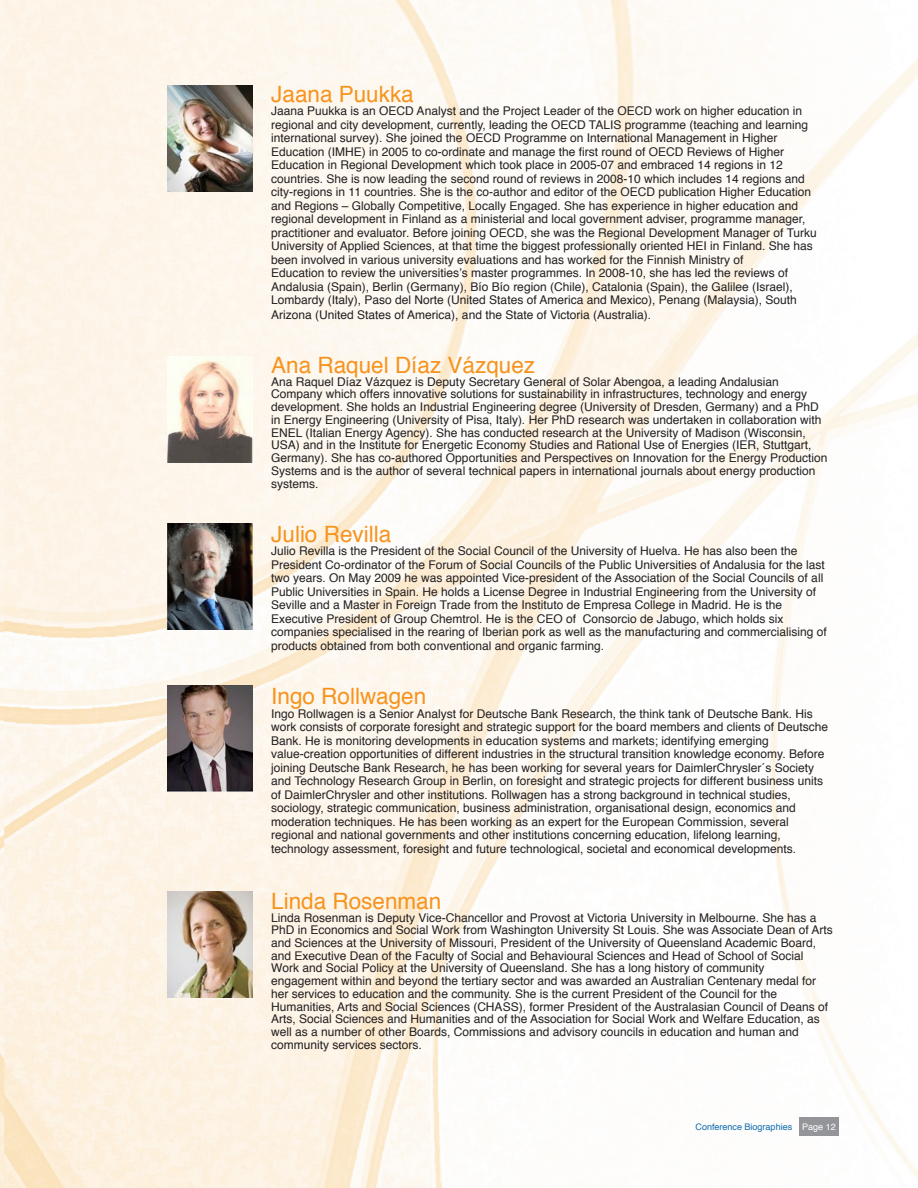
<style>
.page{position:relative;width:918px;height:1188px;background:#fff}
.page>*{position:absolute;margin:0;border:0;box-sizing:border-box;transform-origin:0 0}
.t1{font:22.5px "Helvetica";color:#f7931d}
.t2{font:12px/13.5px "Helvetica";color:#231f20}
.t3{font:9px "Helvetica";color:#0e69ad}
.s1{color:#fff}
</style>
<div class="page">
<img style="left:0;top:0;width:918px;height:1188px">
<div style="left:799px;top:1117px;width:40px;height:19px;background:#939598"></div>
<img style="left:168px;top:524px;width:85px;height:106px">
<img style="left:168px;top:685px;width:85px;height:106px">
<img style="left:168px;top:892px;width:85px;height:106px">
<img style="left:168px;top:85px;width:85px;height:107px">
<img style="left:168px;top:356px;width:85px;height:107px">
<h1 class="t1" style="left:271px;top:77px;width:144px">Jaana Puukka</h1>
<p class="t2" style="left:271px;top:105px;width:547px">Jaana Puukka is an OECD Analyst and the Project Leader of the OECD work on higher education in regional and city development, currently, leading the OECD TALIS programme (teaching and learning international survey). She joined the OECD Programme on International Management in Higher Education (IMHE) in 2005 to co-ordinate and manage the first round of OECD Reviews of Higher Education in Regional Development which took place in 2005-07 and embraced 14 regions in 12 countries. She is now leading the second round of reviews in 2008-10 which includes 14 regions and city-regions in 11 countries. She is the co-author and editor of the OECD publication Higher Education and Regions – Globally Competitive, Locally Engaged. She has experience in higher education and regional development in Finland as a ministerial and local government adviser, programme manager, practitioner and evaluator. Before joining OECD, she was the Regional Development Manager of Turku University of Applied Sciences, at that time the biggest professionally oriented HEI in Finland. She has been involved in various university evaluations and has worked for the Finnish Ministry of<br>Education to review the universities’s master programmes. In 2008-10, she has led the reviews of Andalusia (Spain), Berlin (Germany), Bío Bío region (Chile), Catalonia (Spain), the Galilee (Israel), Lombardy (Italy), Paso del Norte (United States of America and Mexico), Penang (Malaysia), South Arizona (United States of America), and the State of Victoria (Australia).</p>
<h1 class="t1" style="left:271px;top:348px;width:265px">Ana Raquel Díaz Vázquez</h1>
<p class="t2" style="left:271px;top:375px;width:558px;line-height:12.8px">Ana Raquel Díaz Vázquez is Deputy Secretary General of Solar Abengoa, a leading Andalusian Company which offers innovative solutions for sustainability in infrastructures, technology and energy development. She holds an Industrial Engineering degree (University of Dresden, Germany) and a PhD in Energy Engineering (University of Pisa, Italy). Her PhD research was undertaken in collaboration with ENEL (Italian Energy Agency). She has conducted research at the University of Madison (Wisconsin, USA) and in the Institute for Energetic Economy Studies and Rational Use of Energies (IER, Stuttgart, Germany). She has co-authored Opportunities and Perspectives on Innovation for the Energy Production Systems and is the author of several technical papers in international journals about energy production systems.</p>
<h1 class="t1" style="left:271px;top:516px;width:122px">Julio Revilla</h1>
<p class="t2" style="left:271px;top:544px;width:557px">Julio Revilla is the President of the Social Council of the University of Huelva. He has also been the President Co-ordinator of the Forum of Social Councils of the Public Universities of Andalusia for the last two years. On May 2009 he was appointed Vice-president of the Association of the Social Councils of all Public Universities in Spain. He holds a License Degree in Industrial Engineering from the University of Seville and a Master in Foreign Trade from the Instituto de Empresa College in Madrid. He is the Executive President of Group Chemtrol. He is the CEO of Consorcio de Jabugo, which holds six companies specialised in the rearing of Iberian pork as well as the manufacturing and commercialising of products obtained from both conventional and organic farming.</p>
<h1 class="t1" style="left:271px;top:679px;width:157px">Ingo Rollwagen</h1>
<p class="t2" style="left:271px;top:707px;width:558px">Ingo Rollwagen is a Senior Analyst for Deutsche Bank Research, the think tank of Deutsche Bank. His work consists of corporate foresight and strategic support for the board members and clients of Deutsche Bank. He is monitoring developments in education systems and markets; identifying emerging value-creation opportunities of different industries in the structural transition knowledge economy. Before joining Deutsche Bank Research, he has been working for several years for DaimlerChrysler´s Society and Technology Research Group in Berlin, on foresight and strategic projects for different business units of DaimlerChrysler and other institutions. Rollwagen has a strong background in technical studies, sociology, strategic communication, business administration, organisational design, economics and moderation techniques. He has been working as an expert for the European Commission, several regional and national governments and other institutions concerning education, lifelong learning, technology assessment, foresight and future technological, societal and economical developments.</p>
<h1 class="t1" style="left:271px;top:884px;width:172px">Linda Rosenman</h1>
<p class="t2" style="left:271px;top:911px;width:563px;line-height:12.8px">Linda Rosenman is Deputy Vice-Chancellor and Provost at Victoria University in Melbourne. She has a PhD in Economics and Social Work from Washington University St Louis. She was Associate Dean of Arts and Sciences at the University of Missouri, President of the University of Queensland Academic Board, and Executive Dean of the Faculty of Social and Behavioural Sciences and Head of School of Social Work and Social Policy at the University of Queensland. She has a long history of community engagement within and beyond the tertiary sector and was awarded an Australian Centenary medal for her services to education and the community. She is the current President of the Council for the Humanities, Arts and Social Sciences (CHASS), former President of the Australasian Council of Deans of Arts, Social Sciences and Humanities and of the Association for Social Work and Welfare Education, as well as a number of other Boards, Commissions and advisory councils in education and human and community services sectors.</p>
<p class="t3" style="left:696px;top:1120px;width:142px">Conference Biographies <span class="s1">Page 12</span></p>
</div>
